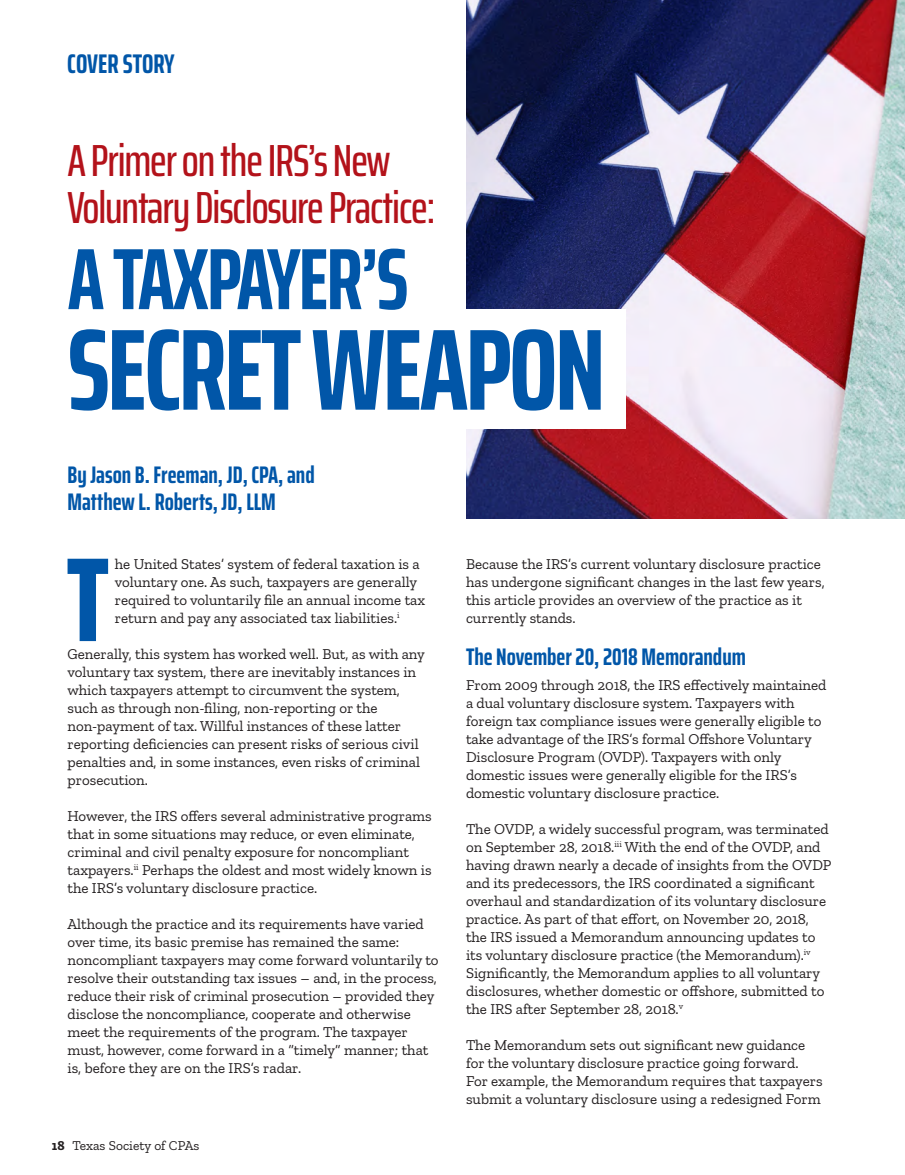
<style>
.page{position:relative;width:905px;height:1175px;background:#fff}
.page>*{position:absolute;margin:0;border:0;box-sizing:border-box;transform-origin:0 0}
.t1{font:800 extra-condensed 119.7px "Saira";color:#0156a8}
.t2{font:700 extra-condensed 115.5px "Saira";letter-spacing:-.025em;color:#0156a8}
.t3{font:700 extra-condensed 87px "Saira";letter-spacing:-.025em;color:#0156a8}
.t4{font:500 extra-condensed 45px/46.5px "Saira";letter-spacing:-.025em;color:#b3121a}
.t5{font:700 extra-condensed 27px "Saira";color:#0156a8}
.t6{font:700 extra-condensed 24px/27px "Saira";color:#0156a8}
.t7{font:15px/18px "Zilla Slab";color:#231f20}
.t8{font:13.5px "Zilla Slab";color:#231f20}
.s1{font-weight:700}
</style>
<div class="page">
<img style="left:466px;top:0;width:438px;height:518px">
<div style="left:51px;top:309px;width:575px;height:119px;background:#fff"></div>
<h3 class="t5" style="left:67px;top:43px;width:109px">COVER STORY</h3>
<h3 class="t4" style="left:68px;top:136px;width:369px">A Primer on the IRS’s New<br>Voluntary Disclosure Practice:</h3>
<h3 class="t3" style="left:68px;top:213px;width:342px">A TAXPAYER’S</h3>
<h2 class="t2" style="left:67px;top:282px;width:539px">SECRET WEAPON</h2>
<h3 class="t6" style="left:68px;top:461px;width:249px">By Jason B. Freeman, JD, CPA, and<br>Matthew L. Roberts, JD, LLM</h3>
<h1 class="t1" style="left:67px;top:508px;width:43px">T</h1>
<p class="t7" style="left:115px;top:555px;width:312px">he United States’ system of federal taxation is a voluntary one. As such, taxpayers are generally required to voluntarily file an annual income tax return and pay any associated tax liabilities.<sup>i</sup></p>
<p class="t7" style="left:68px;top:645px;width:359px">Generally, this system has worked well. But, as with any voluntary tax system, there are inevitably instances in which taxpayers attempt to circumvent the system, such as through non-filing, non-reporting or the non-payment of tax. Willful instances of these latter reporting deficiencies can present risks of serious civil penalties and, in some instances, even risks of criminal prosecution.</p>
<p class="t7" style="left:68px;top:807px;width:366px">However, the IRS offers several administrative programs that in some situations may reduce, or even eliminate, criminal and civil penalty exposure for noncompliant taxpayers.<sup>ii</sup> Perhaps the oldest and most widely known is the IRS’s voluntary disclosure practice.</p>
<p class="t7" style="left:68px;top:915px;width:372px">Although the practice and its requirements have varied over time, its basic premise has remained the same: noncompliant taxpayers may come forward voluntarily to resolve their outstanding tax issues – and, in the process, reduce their risk of criminal prosecution – provided they disclose the noncompliance, cooperate and otherwise meet the requirements of the program. The taxpayer must, however, come forward in a “timely” manner; that is, before they are on the IRS’s radar.</p>
<p class="t8" style="left:52px;top:1137px;width:149px"><span class="s1">18</span> Texas Society of CPAs</p>
<p class="t7" style="left:466px;top:555px;width:360px">Because the IRS’s current voluntary disclosure practice has undergone significant changes in the last few years, this article provides an overview of the practice as it currently stands.</p>
<h3 class="t6" style="left:466px;top:643px;width:281px">The November 20, 2018 Memorandum</h3>
<p class="t7" style="left:466px;top:676px;width:362px">From 2009 through 2018, the IRS effectively maintained a dual voluntary disclosure system. Taxpayers with foreign tax compliance issues were generally eligible to take advantage of the IRS’s formal Offshore Voluntary Disclosure Program (OVDP). Taxpayers with only domestic issues were generally eligible for the IRS’s domestic voluntary disclosure practice.</p>
<p class="t7" style="left:466px;top:820px;width:367px">The OVDP, a widely successful program, was terminated on September 28, 2018.<sup>iii</sup> With the end of the OVDP, and having drawn nearly a decade of insights from the OVDP and its predecessors, the IRS coordinated a significant overhaul and standardization of its voluntary disclosure practice. As part of that effort, on November 20, 2018, the IRS issued a Memorandum announcing updates to its voluntary disclosure practice (the Memorandum).<sup>iv </sup>Significantly, the Memorandum applies to all voluntary disclosures, whether domestic or offshore, submitted to the IRS after September 28, 2018.<sup>v</sup></p>
<p class="t7" style="left:466px;top:1036px;width:358px">The Memorandum sets out significant new guidance for the voluntary disclosure practice going forward.<br>For example, the Memorandum requires that taxpayers submit a voluntary disclosure using a redesigned Form</p>
</div>
